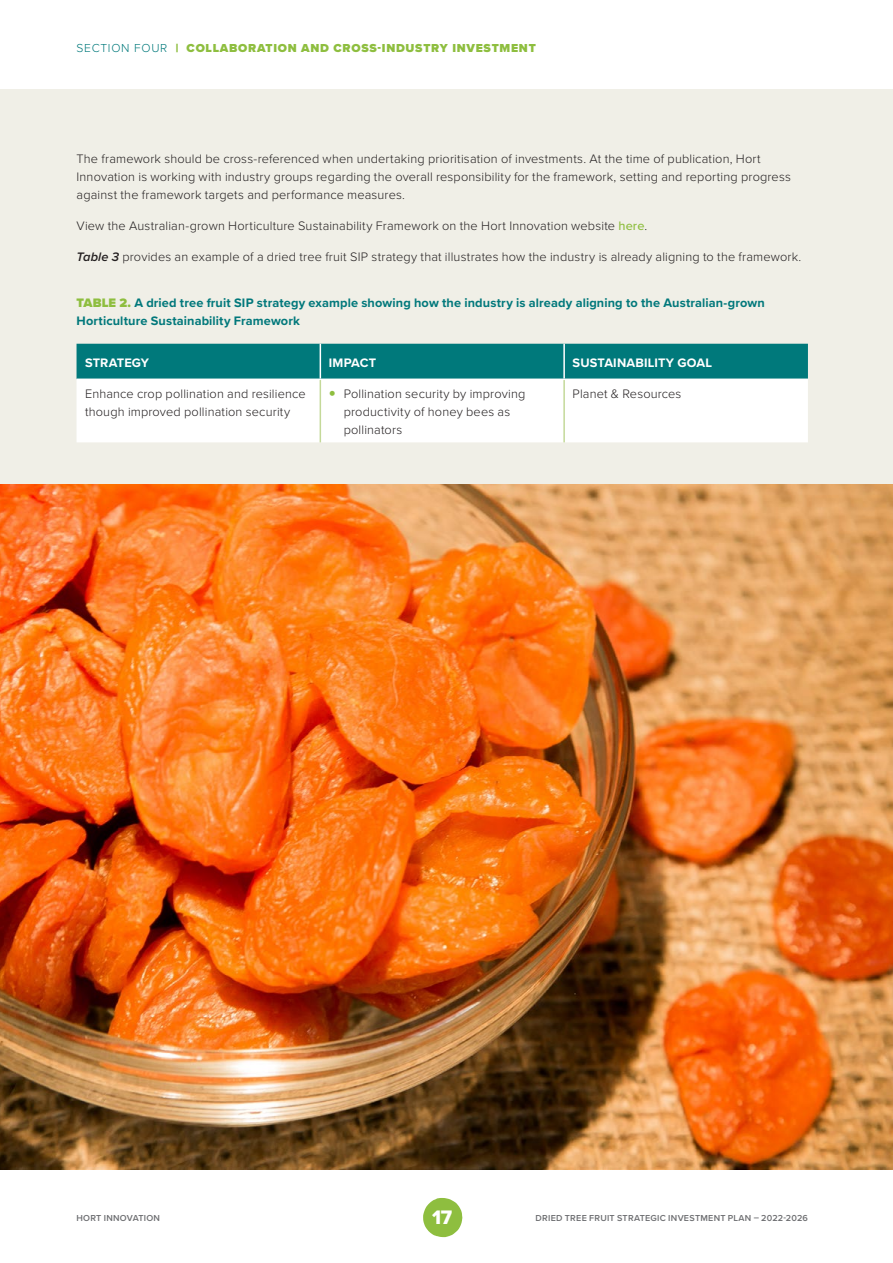
<style>
.page{position:relative;width:893px;height:1263px;background:#fff}
.page>*{position:absolute;margin:0;border:0;box-sizing:border-box;transform-origin:0 0}
.t1{font:20.25px "Proxima Nova Extrabld";color:#fff}
.t2{font:300 12.75px/18px "Proxima Nova";letter-spacing:.01em;color:#231f20}
.t3{font:700 12.75px/18px "Proxima Nova";letter-spacing:.01em;color:#01787b}
.t4{font:700 12.75px "Proxima Nova";letter-spacing:.015em;color:#fff}
.t5{font:900 12px "Proxima Nova";letter-spacing:.06em;color:#8ebe3f}
.t6{font:600 9px "Proxima Nova";letter-spacing:.025em;color:#6d6e71}
.s1{font-weight:300;color:#00797b}
.s2{font-weight:500;color:#8ebe3f}
.s3{font-weight:600;font-style:italic}
.s4{font-weight:900;color:#8ebe3f}
</style>
<div class="page">
<div style="left:0;top:89px;width:893px;height:1080px;background:#f0efe7"></div>
<div style="left:77px;top:344px;width:731px;height:35px;background:#00797b"></div>
<div style="left:77px;top:380px;width:731px;height:62px;background:#fff"></div>
<hr style="left:77px;top:379px;width:243px;height:1px;background:#fff">
<hr style="left:320px;top:379px;width:244px;height:1px;background:#fff">
<hr style="left:564px;top:379px;width:244px;height:1px;background:#fff">
<hr style="left:320px;top:380px;width:1px;height:62px;background:#c4d999">
<hr style="left:563px;top:380px;width:2px;height:62px;background:#c4d999">
<hr style="left:320px;top:344px;width:1px;height:35px;background:#fff">
<hr style="left:563px;top:344px;width:2px;height:35px;background:#fff">
<img style="left:0;top:485px;width:893px;height:684px">
<svg style="left:423px;top:1198px;width:39px;height:39px"></svg>
<svg style="left:330px;top:391px;width:5px;height:5px"></svg>
<p class="t5" style="left:77px;top:39px;width:461px"><span class="s1">SECTION FOUR</span> | COLLABORATION AND CROSS-INDUSTRY INVESTMENT</p>
<p class="t2" style="left:77px;top:149px;width:716px">The framework should be cross-referenced when undertaking prioritisation of investments. At the time of publication, Hort<br>Innovation is working with industry groups regarding the overall responsibility for the framework, setting and reporting progress against the framework targets and performance measures.</p>
<p class="t2" style="left:77px;top:216px;width:572px">View the Australian-grown Horticulture Sustainability Framework on the Hort Innovation website <span class="s2">here</span>.</p>
<p class="t2" style="left:77px;top:247px;width:726px"><span class="s3">Table 3</span> provides an example of a dried tree fruit SIP strategy that illustrates how the industry is already aligning to the framework.</p>
<p class="t3" style="left:77px;top:293px;width:690px"><span class="s4">TABLE 2.</span> A dried tree fruit SIP strategy example showing how the industry is already aligning to the Australian-grown<br>Horticulture Sustainability Framework</p>
<p class="t4" style="left:85px;top:353px;width:66px">STRATEGY</p>
<p class="t4" style="left:329px;top:353px;width:49px">IMPACT</p>
<p class="t4" style="left:573px;top:353px;width:141px">SUSTAINABILITY GOAL</p>
<p class="t2" style="left:85px;top:384px;width:222px">Enhance crop pollination and resilience though improved pollination security</p>
<p class="t2" style="left:344px;top:384px;width:183px">Pollination security by improving productivity of honey bees as pollinators</p>
<p class="t2" style="left:573px;top:384px;width:110px">Planet &amp; Resources</p>
<p class="t6" style="left:77px;top:1212px;width:85px">HORT INNOVATION</p>
<h1 class="t1" style="left:432px;top:1202px;width:22px">17</h1>
<p class="t6" style="left:535px;top:1212px;width:274px">DRIED TREE FRUIT STRATEGIC INVESTMENT PLAN – 2022-2026</p>
</div>
